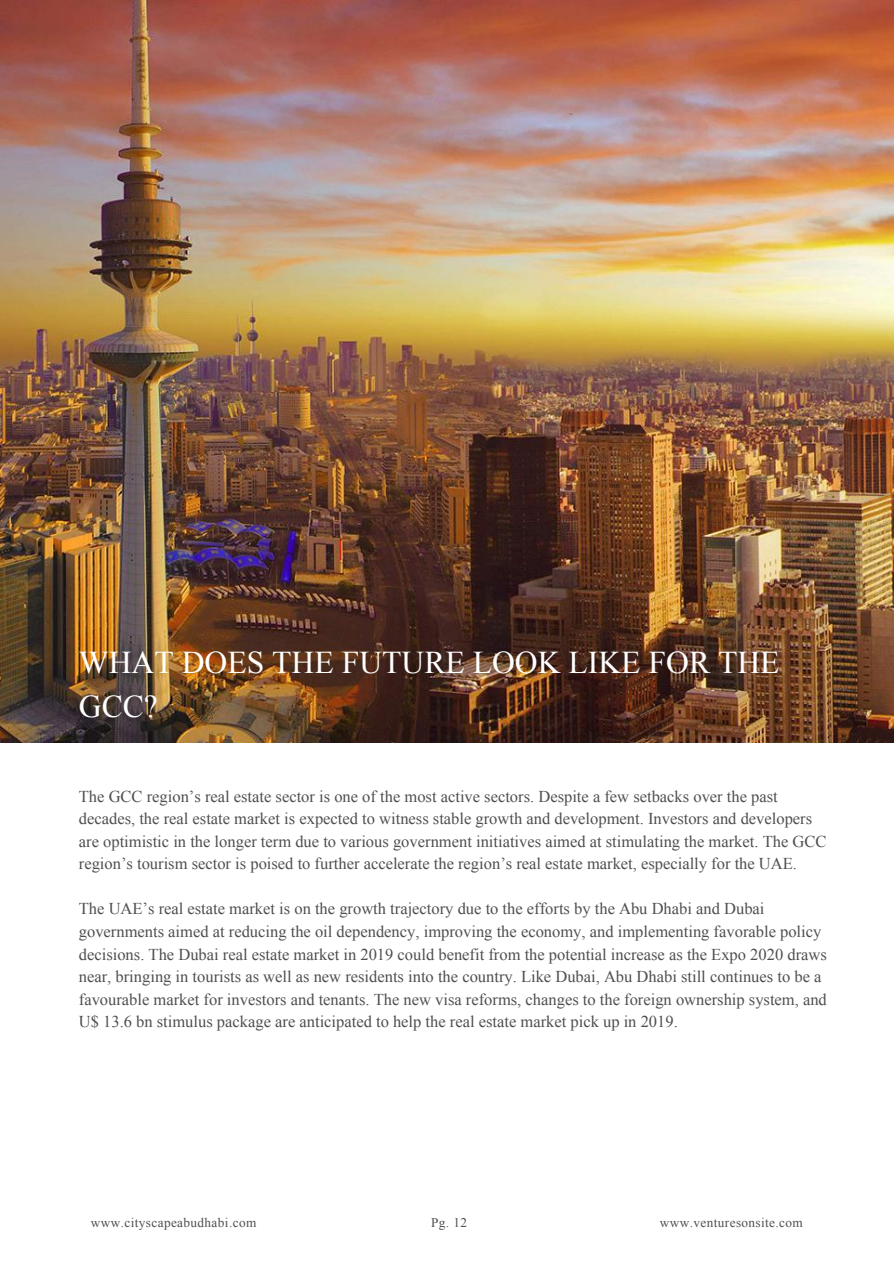
<style>
.page{position:relative;width:894px;height:1264px;background:#fff}
.page>*{position:absolute;margin:0;border:0;box-sizing:border-box;transform-origin:0 0}
.t1{font:31.65px/43.5px "Times New Roman";color:#fff}
.t2{font:16.5px/22.5px "Times New Roman";color:#4f4f4f}
.t3{font:13.2px "Times New Roman";letter-spacing:.03em;color:#4f4f4f}
</style>
<div class="page">
<img style="left:0;top:0;width:893px;height:742px">
<h1 class="t1" style="left:79px;top:640px;width:702px">WHAT DOES THE FUTURE LOOK LIKE FOR THE<br>GCC?</h1>
<p class="t2" style="left:79px;top:785px;width:748px">The GCC region’s real estate sector is one of the most active sectors. Despite a few setbacks over the past decades, the real estate market is expected to witness stable growth and development. Investors and developers are optimistic in the longer term due to various government initiatives aimed at stimulating the market. The GCC region’s tourism sector is poised to further accelerate the region’s real estate market, especially for the UAE.</p>
<p class="t2" style="left:79px;top:897px;width:749px">The UAE’s real estate market is on the growth trajectory due to the efforts by the Abu Dhabi and Dubai governments aimed at reducing the oil dependency, improving the economy, and implementing favorable policy decisions. The Dubai real estate market in 2019 could benefit from the potential increase as the Expo 2020 draws near, bringing in tourists as well as new residents into the country. Like Dubai, Abu Dhabi still continues to be a favourable market for investors and tenants. The new visa reforms, changes to the foreign ownership system, and U$ 13.6 bn stimulus package are anticipated to help the real estate market pick up in 2019.</p>
<p class="t3" style="left:91px;top:1215px;width:167px">www.cityscapeabudhabi.com</p>
<p class="t3" style="left:431px;top:1214px;width:37px">Pg. 12</p>
<p class="t3" style="left:659px;top:1215px;width:144px">www.venturesonsite.com</p>
</div>
